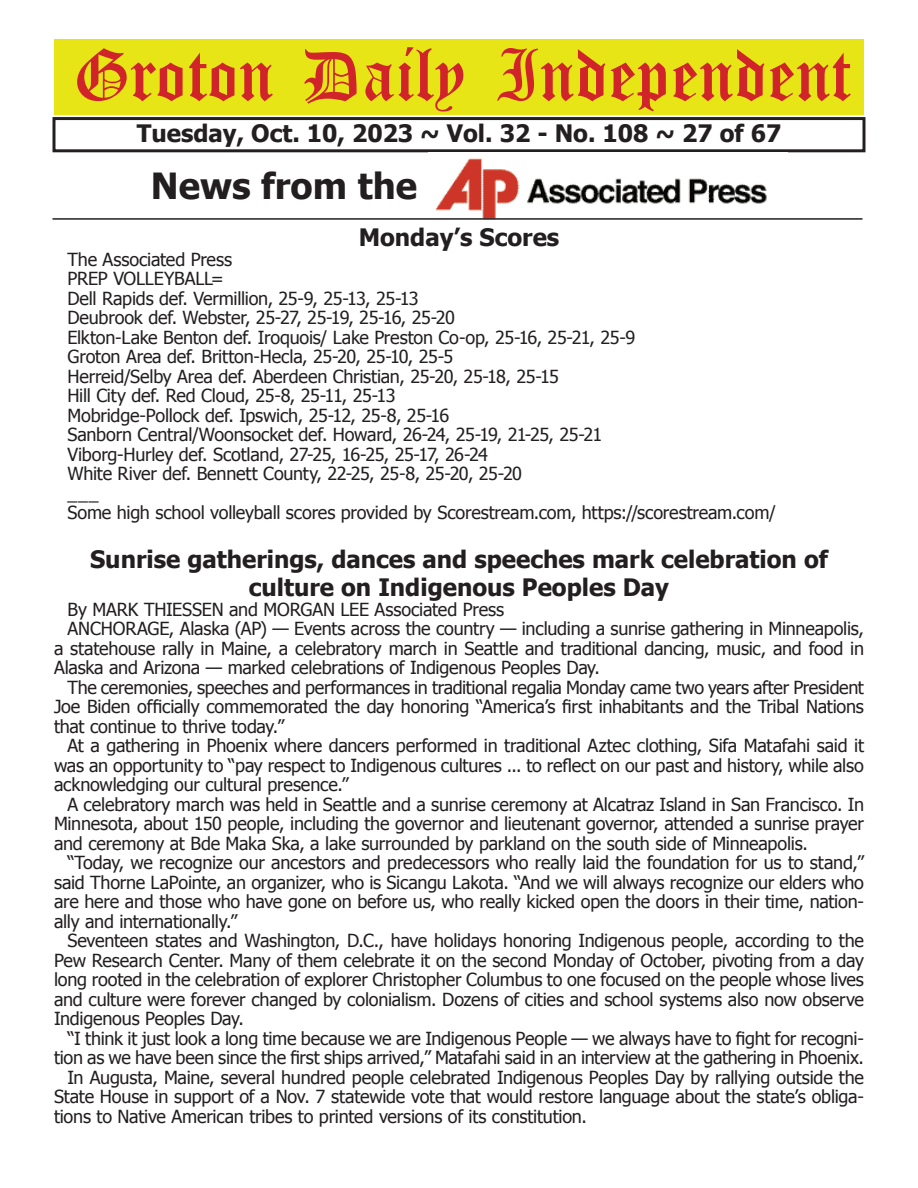
<style>
.page{position:relative;width:918px;height:1188px;background:#fff}
.page>*{position:absolute;margin:0;border:0;box-sizing:border-box;transform-origin:0 0}
.t1{font:54px "Old English Five";color:#d1232a}
.t2{font:700 36px "Tahoma";color:#231f20}
.t3{font:700 24px/28.8px "Tahoma";color:#231f20;text-align:center}
.t4{font:18px/19.5px "Tahoma";letter-spacing:-.01em;color:#231f20}
</style>
<div class="page">
<div style="left:52px;top:117px;width:814px;height:35px;border:3px solid #231f20"></div>
<div style="left:54px;top:40px;width:810px;height:75px;background:#e7e515"></div>
<img style="left:435px;top:158px;width:332px;height:60px">
<hr style="left:52px;top:218px;width:810px;height:2px;background:#231f20">
<h1 class="t1" style="left:73px;top:50px;width:779px">Groton Daily Independent</h1>
<h3 class="t3" style="left:137px;top:117px;width:646px">Tuesday, Oct. 10, 2023 ~ Vol. 32 - No. 108 ~ 27 of 67</h3>
<h2 class="t2" style="left:151px;top:161px;width:268px">News from the</h2>
<h3 class="t3" style="left:359px;top:222px;width:202px">Monday’s Scores</h3>
<p class="t4" style="left:68px;top:249px;width:710px">The Associated Press<br>PREP VOLLEYBALL=<br>Dell Rapids def. Vermillion, 25-9, 25-13, 25-13<br>Deubrook def. Webster, 25-27, 25-19, 25-16, 25-20<br>Elkton-Lake Benton def. Iroquois/ Lake Preston Co-op, 25-16, 25-21, 25-9<br>Groton Area def. Britton-Hecla, 25-20, 25-10, 25-5<br>Herreid/Selby Area def. Aberdeen Christian, 25-20, 25-18, 25-15<br>Hill City def. Red Cloud, 25-8, 25-11, 25-13<br>Mobridge-Pollock def. Ipswich, 25-12, 25-8, 25-16<br>Sanborn Central/Woonsocket def. Howard, 26-24, 25-19, 21-25, 25-21<br>Viborg-Hurley def. Scotland, 27-25, 16-25, 25-17, 26-24<br>White River def. Bennett County, 22-25, 25-8, 25-20, 25-20<br>___<br>Some high school volleyball scores provided by Scorestream.com, https://scorestream.com/</p>
<h3 class="t3" style="left:90px;top:543px;width:739px">Sunrise gatherings, dances and speeches mark celebration of culture on Indigenous Peoples Day</h3>
<p class="t4" style="left:68px;top:599px;width:438px">By MARK THIESSEN and MORGAN LEE Associated Press</p>
<p class="t4" style="left:68px;top:618px;width:798px">ANCHORAGE, Alaska (AP) — Events across the country — including a sunrise gathering in Minneapolis,</p>
<p class="t4" style="left:54px;top:638px;width:812px">a statehouse rally in Maine, a celebratory march in Seattle and traditional dancing, music, and food in</p>
<p class="t4" style="left:54px;top:657px;width:548px">Alaska and Arizona — marked celebrations of Indigenous Peoples Day.</p>
<p class="t4" style="left:68px;top:677px;width:798px">The ceremonies, speeches and performances in traditional regalia Monday came two years after President</p>
<p class="t4" style="left:54px;top:696px;width:811px">Joe Biden officially commemorated the day honoring “America’s first inhabitants and the Tribal Nations</p>
<p class="t4" style="left:54px;top:716px;width:232px">that continue to thrive today.”</p>
<p class="t4" style="left:68px;top:735px;width:798px">At a gathering in Phoenix where dancers performed in traditional Aztec clothing, Sifa Matafahi said it</p>
<p class="t4" style="left:54px;top:755px;width:811px">was an opportunity to “pay respect to Indigenous cultures ... to reflect on our past and history, while also</p>
<p class="t4" style="left:54px;top:774px;width:296px">acknowledging our cultural presence.”</p>
<p class="t4" style="left:68px;top:794px;width:798px">A celebratory march was held in Seattle and a sunrise ceremony at Alcatraz Island in San Francisco. In</p>
<p class="t4" style="left:54px;top:813px;width:812px">Minnesota, about 150 people, including the governor and lieutenant governor, attended a sunrise prayer</p>
<p class="t4" style="left:54px;top:833px;width:755px">and ceremony at Bde Maka Ska, a lake surrounded by parkland on the south side of Minneapolis.</p>
<p class="t4" style="left:68px;top:852px;width:798px">“Today, we recognize our ancestors and predecessors who really laid the foundation for us to stand,”</p>
<p class="t4" style="left:54px;top:872px;width:812px">said Thorne LaPointe, an organizer, who is Sicangu Lakota. “And we will always recognize our elders who</p>
<p class="t4" style="left:54px;top:891px;width:812px">are here and those who have gone on before us, who really kicked open the doors in their time, nation-</p>
<p class="t4" style="left:54px;top:911px;width:185px">ally and internationally.”</p>
<p class="t4" style="left:68px;top:930px;width:798px">Seventeen states and Washington, D.C., have holidays honoring Indigenous people, according to the</p>
<p class="t4" style="left:54px;top:950px;width:811px">Pew Research Center. Many of them celebrate it on the second Monday of October, pivoting from a day</p>
<p class="t4" style="left:54px;top:969px;width:811px">long rooted in the celebration of explorer Christopher Columbus to one focused on the people whose lives</p>
<p class="t4" style="left:54px;top:989px;width:812px">and culture were forever changed by colonialism. Dozens of cities and school systems also now observe</p>
<p class="t4" style="left:54px;top:1008px;width:192px">Indigenous Peoples Day.</p>
<p class="t4" style="left:68px;top:1028px;width:798px">“I think it just look a long time because we are Indigenous People — we always have to fight for recogni-</p>
<p class="t4" style="left:54px;top:1047px;width:811px">tion as we have been since the first ships arrived,” Matafahi said in an interview at the gathering in Phoenix.</p>
<p class="t4" style="left:68px;top:1067px;width:798px">In Augusta, Maine, several hundred people celebrated Indigenous Peoples Day by rallying outside the</p>
<p class="t4" style="left:54px;top:1086px;width:812px">State House in support of a Nov. 7 statewide vote that would restore language about the state’s obliga-</p>
<p class="t4" style="left:54px;top:1106px;width:534px">tions to Native American tribes to printed versions of its constitution.</p>
</div>
